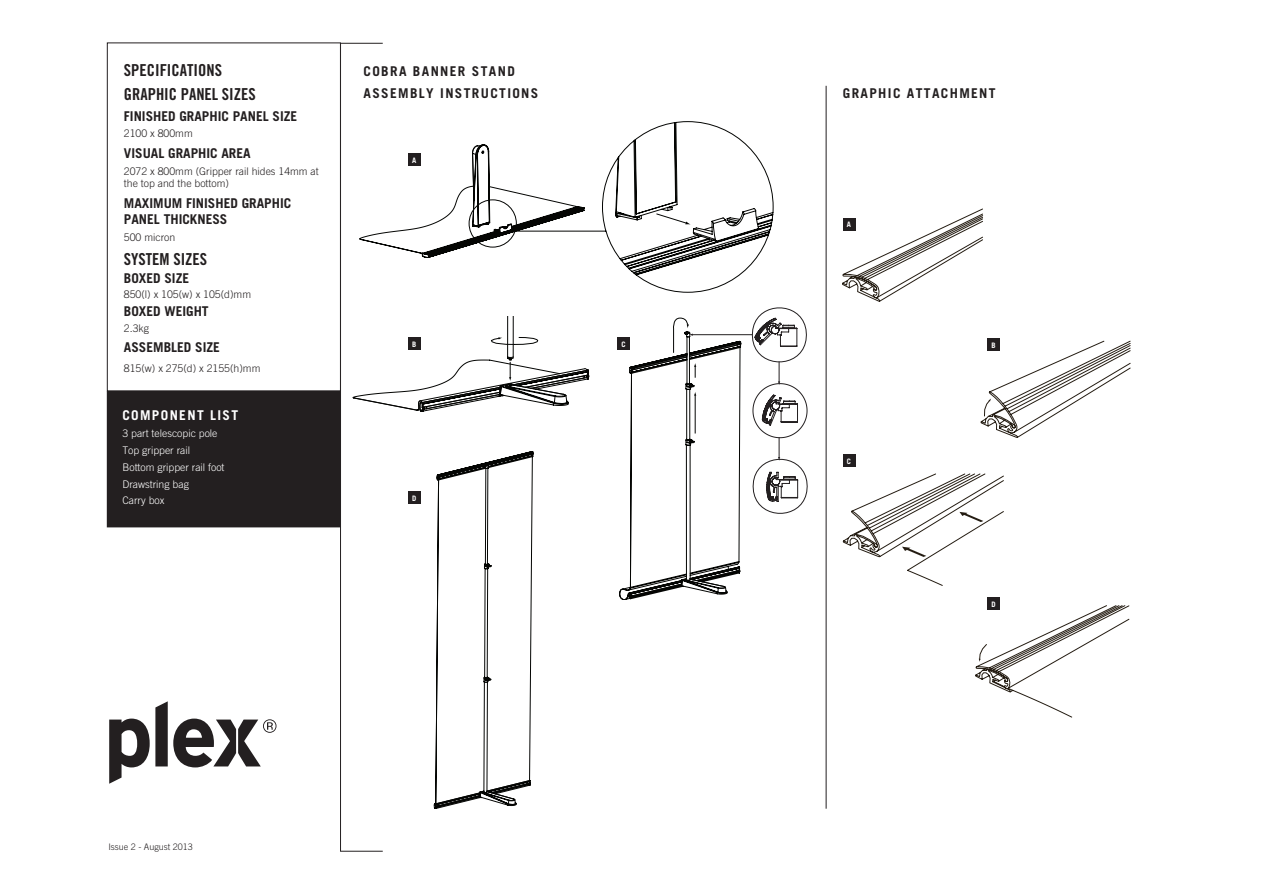
<style>
.page{position:relative;width:1263px;height:893px;background:#fff}
.page>*{position:absolute;margin:0;border:0;box-sizing:border-box;transform-origin:0 0}
.t1{font:16.5px/24px "Trade Gothic Bold Cond Twenty";color:#231f20}
.t2{font:700 13.5px "Trade Gothic";color:#231f20}
.t3{font:700 13.5px "Trade Gothic";letter-spacing:.1em;color:#231f20}
.t4{font:700 13.5px "Trade Gothic";color:#fff}
.t5{font:300 10.5px/12.6px "Trade Gothic";color:#231f20}
.t6{font:300 10.5px/16.8px "Trade Gothic";color:#fff}
.t7{font:300 9px "Trade Gothic";color:#231f20}
.t8{font:700 7.5px "Trade Gothic";color:#fff}
</style>
<div class="page">
<hr style="left:340px;top:43px;width:1px;height:808px;background:#231f20">
<hr style="left:340px;top:43px;width:43px;height:1px;background:#231f20">
<hr style="left:340px;top:851px;width:43px;height:1px;background:#231f20">
<svg style="left:842px;top:209px;width:288px;height:508px"></svg>
<svg style="left:902px;top:547px;width:24px;height:10px"></svg>
<svg style="left:959px;top:512px;width:24px;height:10px"></svg>
<svg style="left:984px;top:398px;width:7px;height:19px"></svg>
<svg style="left:979px;top:643px;width:8px;height:19px"></svg>
<div style="left:843px;top:218px;width:12px;height:12px;background:#231f20"></div>
<div style="left:987px;top:338px;width:13px;height:13px;background:#231f20"></div>
<div style="left:843px;top:454px;width:12px;height:13px;background:#231f20"></div>
<div style="left:987px;top:597px;width:13px;height:13px;background:#231f20"></div>
<hr style="left:826px;top:86px;width:1px;height:723px;background:#231f20">
<svg style="left:360px;top:186px;width:109px;height:72px"></svg>
<svg style="left:469px;top:121px;width:304px;height:171px"></svg>
<svg style="left:656px;top:213px;width:35px;height:11px"></svg>
<svg style="left:353px;top:317px;width:236px;height:94px"></svg>
<svg style="left:434px;top:451px;width:99px;height:358px"></svg>
<div style="left:408px;top:153px;width:13px;height:13px;background:#231f20"></div>
<div style="left:408px;top:337px;width:13px;height:13px;background:#231f20"></div>
<div style="left:408px;top:491px;width:13px;height:13px;background:#231f20"></div>
<div style="left:617px;top:337px;width:13px;height:13px;background:#231f20"></div>
<svg style="left:619px;top:308px;width:188px;height:292px"></svg>
<svg style="left:109px;top:701px;width:167px;height:83px"></svg>
<div style="left:107px;top:43px;width:234px;height:348px;background:#fff;border:1px solid #231f20"></div>
<div style="left:107px;top:392px;width:233px;height:135px;background:#231f20"></div>
<div style="left:107px;top:391px;width:234px;height:136px;border:1px solid #231f20"></div>
<p class="t1" style="left:124px;top:58px;width:125px">SPECIFICATIONS<br>GRAPHIC PANEL SIZES</p>
<p class="t2" style="left:124px;top:107px;width:132px">FINISHED GRAPHIC PANEL</p>
<p class="t2" style="left:272px;top:107px;width:25px">SIZE</p>
<p class="t5" style="left:124px;top:127px;width:70px">2100 x 800mm</p>
<p class="t2" style="left:124px;top:145px;width:128px">VISUAL GRAPHIC AREA</p>
<p class="t5" style="left:124px;top:165px;width:196px">2072 x 800mm (Gripper rail hides 14mm at the top and the bottom)</p>
<p class="t2" style="left:124px;top:195px;width:40px">MAXIMUM</p>
<p class="t2" style="left:186px;top:195px;width:105px">FINISHED GRAPHIC</p>
<p class="t2" style="left:124px;top:211px;width:23px">PANEL</p>
<p class="t2" style="left:164px;top:211px;width:42px">THICKNESS</p>
<p class="t5" style="left:124px;top:231px;width:53px">500 micron</p>
<p class="t1" style="left:124px;top:247px;width:77px">SYSTEM SIZES</p>
<p class="t2" style="left:124px;top:269px;width:65px">BOXED SIZE</p>
<p class="t5" style="left:124px;top:287px;width:129px">850(l) x 105(w) x 105(d)mm</p>
<p class="t2" style="left:124px;top:302px;width:86px">BOXED WEIGHT</p>
<p class="t5" style="left:124px;top:322px;width:27px">2.3kg</p>
<p class="t2" style="left:124px;top:339px;width:16px">ASSEMBLE</p>
<p class="t2" style="left:184px;top:339px;width:36px">D SIZE</p>
<p class="t5" style="left:124px;top:361px;width:138px">815(w) x 275(d) x 2155(h)mm</p>
<p class="t4" style="left:122px;top:407px;width:10px">COM</p>
<p class="t4" style="left:152px;top:407px;width:19px">PONENT</p>
<p class="t4" style="left:210px;top:407px;width:21px">LIST</p>
<p class="t6" style="left:122px;top:425px;width:104px">3 part telescopic pole<br>Top gripper rail<br>Bottom gripper rail foot<br>Drawstring bag<br>Carry box</p>
<p class="t2" style="left:364px;top:63px;width:10px">COBR</p>
<p class="t2" style="left:399px;top:63px;width:41px">A BANNERST</p>
<p class="t2" style="left:489px;top:63px;width:27px">AND</p>
<p class="t3" style="left:364px;top:85px;width:176px">ASSEMBLY INSTRUCTIONS</p>
<p class="t8" style="left:412px;top:155px;width:6px">A</p>
<p class="t8" style="left:412px;top:340px;width:5px">B</p>
<p class="t8" style="left:412px;top:494px;width:6px">D</p>
<p class="t8" style="left:621px;top:340px;width:5px">C</p>
<p class="t7" style="left:108px;top:842px;width:86px">Issue 2 - August 2013</p>
<p class="t3" style="left:843px;top:85px;width:127px">GRAPHIC ATTACHMENT</p>
<p class="t8" style="left:847px;top:220px;width:6px">A</p>
<p class="t8" style="left:847px;top:456px;width:5px">C</p>
<p class="t8" style="left:991px;top:340px;width:5px">B</p>
<p class="t8" style="left:991px;top:600px;width:6px">D</p>
</div>
